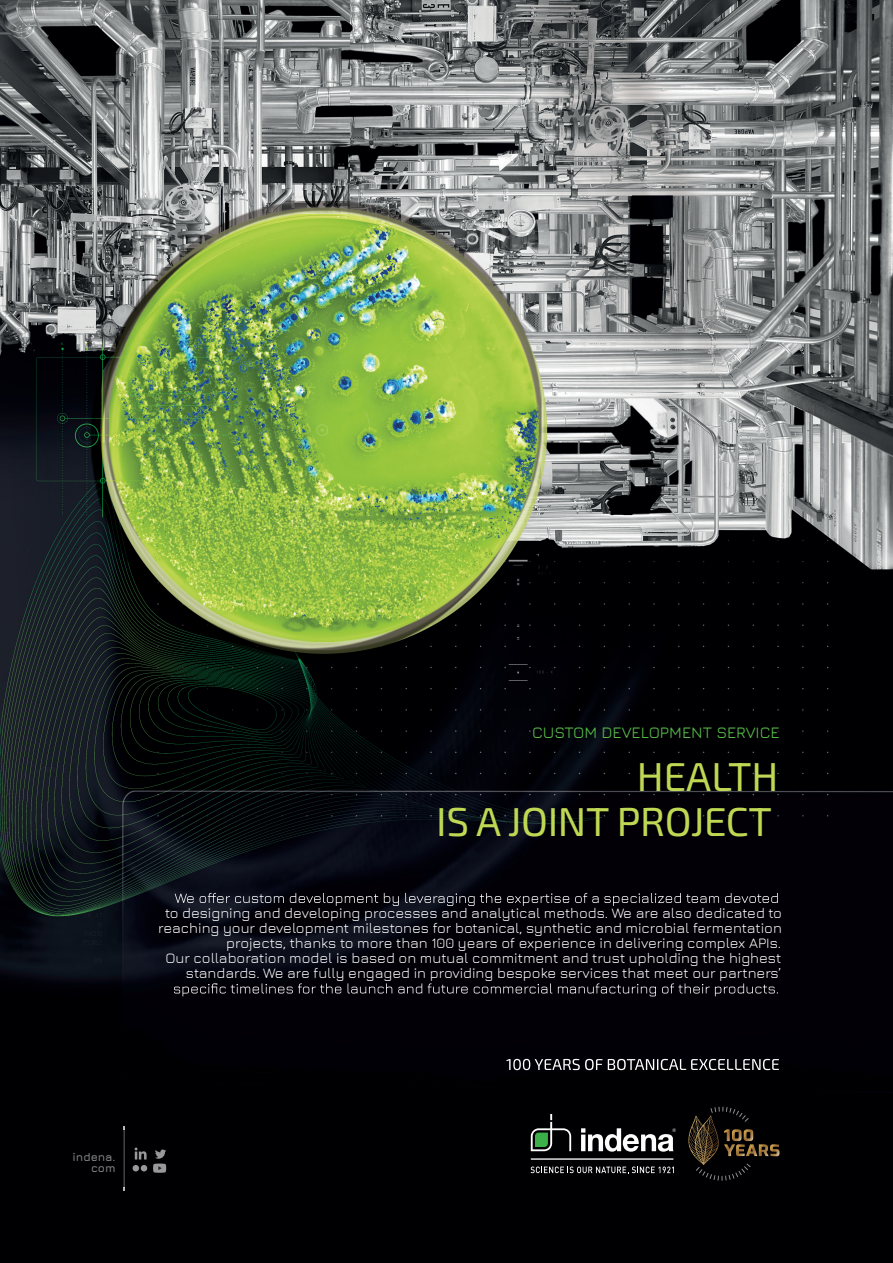
<style>
.page{position:relative;width:893px;height:1263px;background:#fff}
.page>*{position:absolute;margin:0;border:0;box-sizing:border-box;transform-origin:0 0}
.t1{font:40.35px/44.4px "Exo 2";letter-spacing:-.01em;color:#bfd854;text-align:right}
.t2{font:500 15.9px "Jura";color:#56b947}
.t3{font:14.55px/15.1px "Jura";color:#fff;text-align:right}
.t4{font:700 11.4px/11.4px "Jura";color:#808285;text-align:right}
</style>
<div class="page">
<img style="left:0;top:0;width:893px;height:1263px">
<svg style="left:531px;top:1166px;width:143px;height:7px"></svg>
<svg style="left:688px;top:1107px;width:91px;height:74px;background:#1c160f"></svg>
<hr style="left:531px;top:1158px;width:142px;height:2px;background:#fff">
<svg style="left:531px;top:1114px;width:40px;height:37px"></svg>
<svg style="left:581px;top:1128px;width:95px;height:24px"></svg>
<svg style="left:175px;top:893px;width:603px;height:13px;background:#28282f"></svg>
<svg style="left:174px;top:983px;width:604px;height:13px;background:#232126"></svg>
<svg style="left:506px;top:1059px;width:273px;height:11px;background:#4b4b4f"></svg>
<svg style="left:135px;top:1147px;width:12px;height:12px"></svg>
<svg style="left:153px;top:1149px;width:13px;height:24px"></svg>
<svg style="left:133px;top:1165px;width:14px;height:6px"></svg>
<hr style="left:124px;top:1129px;width:1px;height:59px;background:#fff">
<p class="t2" style="left:532px;top:721px;width:249px">CUSTOM DEVELOPMENT SERVICE</p>
<h1 class="t1" style="left:436px;top:753px;width:344px">HEALTH<br>IS A JOINT PROJECT</h1>
<p class="t3" style="left:158px;top:904px;width:625px">to designing and developing processes and analytical methods. We are also dedicated to reaching your development milestones for botanical, synthetic and microbial fermentation projects, thanks to more than 100 years of experience in delivering complex APIs.<br>Our collaboration model is based on mutual commitment and trust upholding the highest standards. We are fully engaged in providing bespoke services that meet our partners’</p>
<p class="t4" style="left:73px;top:1150px;width:45px">indena. com</p>
</div>
